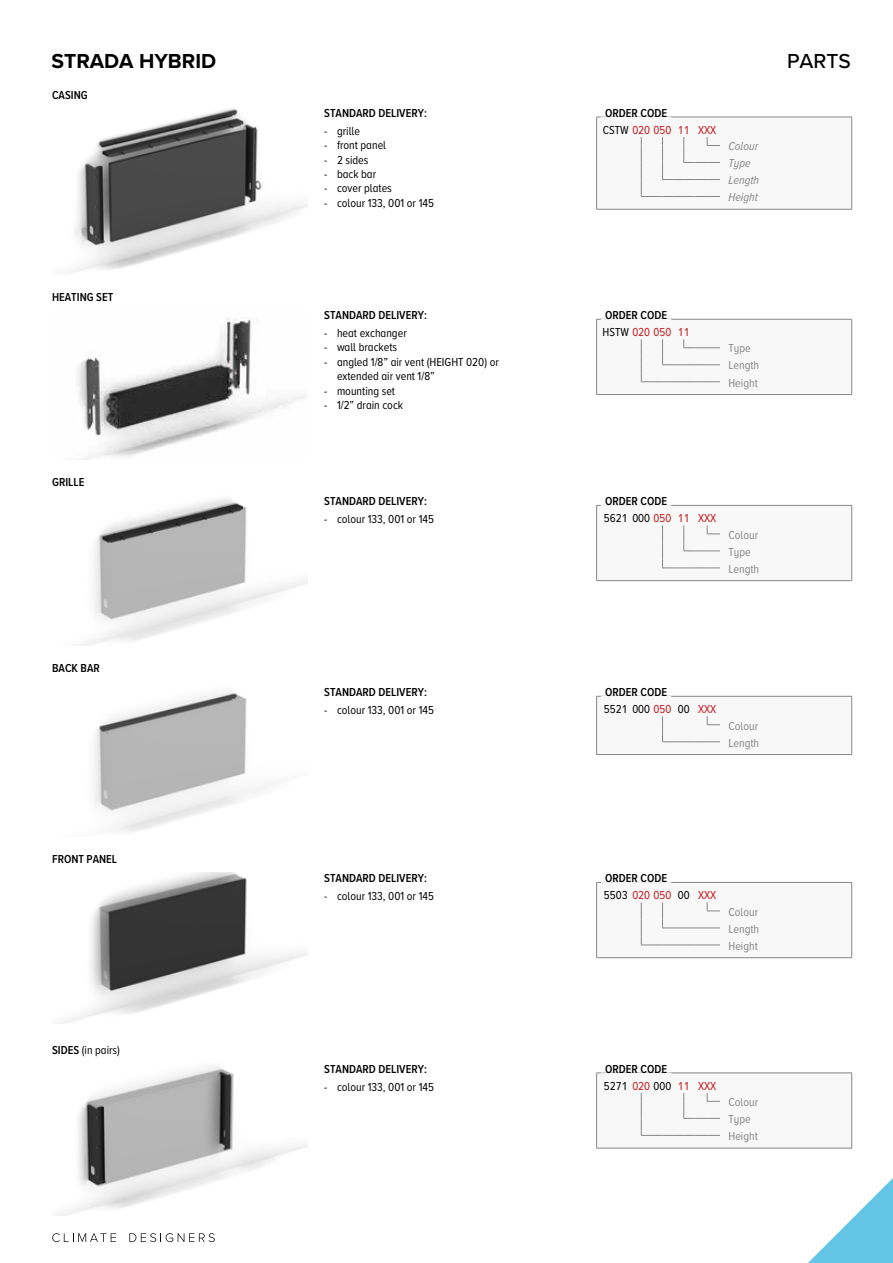
<style>
.page{position:relative;width:893px;height:1263px;background:#fff}
.page>*{position:absolute;margin:0;border:0;box-sizing:border-box;transform-origin:0 0}
.t1{font:700 21px "Proxima Nova";color:#000}
.t2{font:500 21px "Proxima Nova";color:#000}
.t3{font:600 12px/17.1px "Proxima Nova Cond";color:#000}
.t4{font:12px/14.4px "Proxima Nova Cond";color:#000}
.t5{font:12px/17px "Proxima Nova Cond";color:#878787}
.t6{font:12px/17.1px "Proxima Nova Cond";color:#c4191d}
.t7{font:italic 12px/17px "Proxima Nova Cond";color:#878787}
.s1{font-weight:600;color:#000}
.s2{color:#000}
.s3{font-weight:600}
.s4{font-weight:400}
.s5{font-weight:400;color:#c4191d}
</style>
<div class="page">
<svg style="left:52px;top:1233px;width:64px;height:9px"></svg>
<svg style="left:129px;top:1233px;width:86px;height:9px"></svg>
<svg style="left:808px;top:1178px;width:85px;height:85px"></svg>
<img style="left:65px;top:108px;width:242px;height:167px">
<div style="left:597px;top:117px;width:255px;height:92px;background:#f8f8f8"></div>
<hr style="left:596px;top:117px;width:256px;height:1px;background:#878787">
<hr style="left:596px;top:117px;width:1px;height:92px;background:#878787">
<hr style="left:851px;top:117px;width:1px;height:92px;background:#878787">
<hr style="left:596px;top:209px;width:256px;height:1px;background:#878787">
<hr style="left:601px;top:117px;width:70px;height:4px;background:#f8f8f8">
<svg style="left:641px;top:137px;width:79px;height:60px"></svg>
<img style="left:78px;top:318px;width:228px;height:142px">
<div style="left:597px;top:319px;width:255px;height:75px;background:#f8f8f8"></div>
<hr style="left:596px;top:319px;width:256px;height:1px;background:#878787">
<hr style="left:596px;top:319px;width:1px;height:75px;background:#878787">
<hr style="left:851px;top:319px;width:1px;height:75px;background:#878787">
<hr style="left:596px;top:394px;width:256px;height:1px;background:#878787">
<hr style="left:601px;top:319px;width:70px;height:4px;background:#f8f8f8">
<svg style="left:641px;top:339px;width:79px;height:43px"></svg>
<img style="left:80px;top:498px;width:227px;height:148px">
<div style="left:597px;top:505px;width:255px;height:76px;background:#f8f8f8"></div>
<hr style="left:596px;top:505px;width:256px;height:1px;background:#878787">
<hr style="left:596px;top:506px;width:1px;height:74px;background:#878787">
<hr style="left:851px;top:506px;width:1px;height:74px;background:#878787">
<hr style="left:596px;top:580px;width:256px;height:1px;background:#878787">
<hr style="left:601px;top:505px;width:70px;height:4px;background:#f8f8f8">
<svg style="left:662px;top:525px;width:58px;height:44px"></svg>
<img style="left:94px;top:692px;width:179px;height:140px">
<div style="left:597px;top:696px;width:255px;height:58px;background:#f8f8f8"></div>
<hr style="left:596px;top:696px;width:256px;height:1px;background:#878787">
<hr style="left:596px;top:696px;width:1px;height:58px;background:#878787">
<hr style="left:851px;top:696px;width:1px;height:58px;background:#878787">
<hr style="left:596px;top:754px;width:256px;height:1px;background:#878787">
<hr style="left:601px;top:696px;width:70px;height:4px;background:#f8f8f8">
<svg style="left:662px;top:716px;width:58px;height:26px"></svg>
<img style="left:57px;top:873px;width:250px;height:151px">
<div style="left:597px;top:882px;width:255px;height:76px;background:#f8f8f8"></div>
<hr style="left:596px;top:882px;width:256px;height:1px;background:#878787">
<hr style="left:596px;top:883px;width:1px;height:74px;background:#878787">
<hr style="left:851px;top:883px;width:1px;height:74px;background:#878787">
<hr style="left:596px;top:957px;width:256px;height:1px;background:#878787">
<hr style="left:601px;top:882px;width:70px;height:4px;background:#f8f8f8">
<svg style="left:641px;top:902px;width:79px;height:44px"></svg>
<img style="left:59px;top:1067px;width:248px;height:148px">
<div style="left:597px;top:1073px;width:255px;height:75px;background:#f8f8f8"></div>
<hr style="left:596px;top:1072px;width:256px;height:1px;background:#878787">
<hr style="left:596px;top:1073px;width:1px;height:75px;background:#878787">
<hr style="left:851px;top:1073px;width:1px;height:75px;background:#878787">
<hr style="left:596px;top:1148px;width:256px;height:1px;background:#878787">
<div style="left:601px;top:1072px;width:70px;height:5px;background:#f8f8f8"></div>
<svg style="left:641px;top:1093px;width:79px;height:43px"></svg>
<h1 class="t1" style="left:52px;top:45px;width:166px">STRADA HYBRID</h1>
<h1 class="t2" style="left:787px;top:45px;width:65px">PARTS</h1>
<p class="t3" style="left:52px;top:86px;width:37px">CASING</p>
<p class="t3" style="left:324px;top:104px;width:104px">STANDARD DELIVERY:</p>
<p class="t4" style="left:324px;top:123px;width:37px">- grille</p>
<p class="t4" style="left:324px;top:137px;width:63px">- front panel</p>
<p class="t4" style="left:324px;top:152px;width:46px">- 2 sides</p>
<p class="t4" style="left:324px;top:166px;width:53px">- back bar</p>
<p class="t4" style="left:324px;top:181px;width:69px">- cover plates</p>
<p class="t4" style="left:324px;top:195px;width:111px">- colour 133, 001 or 145</p>
<p class="t6" style="left:603px;top:104px;width:115px"><span class="s1">ORDER CODE<br></span><span class="s2">CSTW</span> 020 050 11 XXX</p>
<p class="t7" style="left:728px;top:137px;width:32px">Colour<br>Type<br>Length<br>Height</p>
<p class="t3" style="left:52px;top:288px;width:63px">HEATING SET</p>
<p class="t3" style="left:52px;top:473px;width:34px">GRILLE</p>
<p class="t3" style="left:52px;top:659px;width:49px">BACK BAR</p>
<p class="t3" style="left:52px;top:850px;width:67px">FRONT PANEL</p>
<p class="t4" style="left:52px;top:1042px;width:69px"><span class="s3">SIDES</span> (in pairs)</p>
<p class="t3" style="left:324px;top:306px;width:104px">STANDARD DELIVERY:</p>
<p class="t4" style="left:324px;top:325px;width:84px">- heat exchanger</p>
<p class="t4" style="left:324px;top:340px;width:75px">- wall brackets</p>
<p class="t4" style="left:337px;top:354px;width:163px;text-indent:-13px">- angled 1/8” air vent (HEIGHT 020) or extended air vent 1/8”</p>
<p class="t4" style="left:324px;top:383px;width:72px">- mounting set</p>
<p class="t4" style="left:324px;top:397px;width:80px">- 1/2” drain cock</p>
<p class="t3" style="left:602px;top:306px;width:89px">ORDER CODE<br><span class="s4">HSTW</span> <span class="s5">020 050 11</span></p>
<p class="t5" style="left:728px;top:339px;width:32px">Type<br>Length<br>Height</p>
<p class="t3" style="left:324px;top:492px;width:104px">STANDARD DELIVERY:</p>
<p class="t4" style="left:324px;top:511px;width:111px">- colour 133, 001 or 145</p>
<p class="t3" style="left:604px;top:492px;width:114px">ORDER CODE<br><span class="s4">5621 000</span> <span class="s5">050 11 XXX</span></p>
<p class="t5" style="left:728px;top:526px;width:32px">Colour<br>Type<br>Length</p>
<p class="t3" style="left:324px;top:683px;width:104px">STANDARD DELIVERY:</p>
<p class="t4" style="left:324px;top:702px;width:111px">- colour 133, 001 or 145</p>
<p class="t3" style="left:604px;top:683px;width:114px">ORDER CODE<br><span class="s4">5521 000</span> <span class="s5">050</span> <span class="s4">00</span> <span class="s5">XXX</span></p>
<p class="t5" style="left:728px;top:716px;width:32px">Colour<br>Length</p>
<p class="t3" style="left:324px;top:869px;width:104px">STANDARD DELIVERY:</p>
<p class="t4" style="left:324px;top:888px;width:111px">- colour 133, 001 or 145</p>
<p class="t3" style="left:604px;top:869px;width:114px">ORDER CODE<br><span class="s4">5503</span> <span class="s5">020 050</span> <span class="s4">00</span> <span class="s5">XXX</span></p>
<p class="t5" style="left:728px;top:903px;width:32px;text-align:justify">Colour Length Height</p>
<p class="t3" style="left:324px;top:1060px;width:104px">STANDARD DELIVERY:</p>
<p class="t4" style="left:324px;top:1079px;width:111px">- colour 133, 001 or 145</p>
<p class="t3" style="left:604px;top:1060px;width:114px">ORDER CODE<br><span class="s4">5271</span> <span class="s5">020</span> <span class="s4">000</span> <span class="s5">11 XXX</span></p>
<p class="t5" style="left:728px;top:1093px;width:31px">Colour<br>Type<br>Height</p>
</div>
